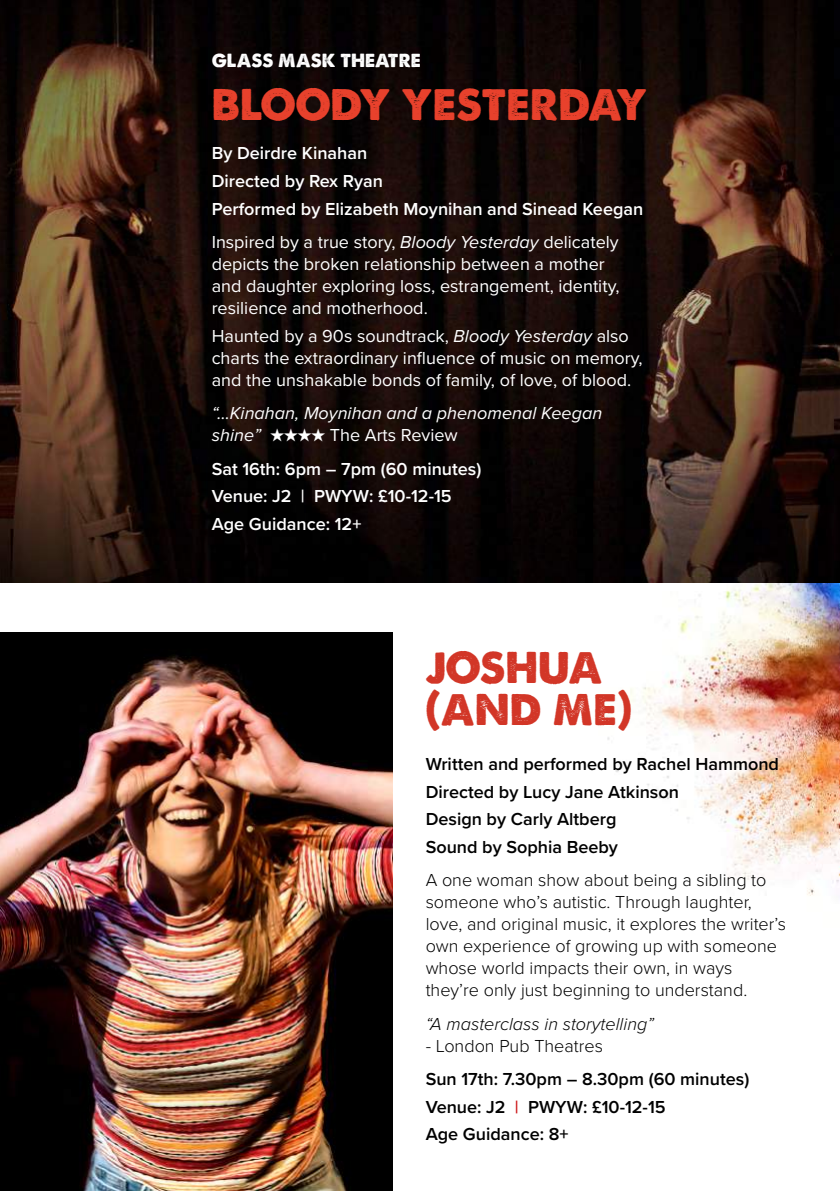
<style>
.page{position:relative;width:840px;height:1191px;background:#fff}
.page>*{position:absolute;margin:0;border:0;box-sizing:border-box;transform-origin:0 0}
.t1{font:42px "A Loveof Thunder";color:#e8412c}
.t2{font:42px/42px "A Loveof Thunder";color:#d23627}
.t3{font:18px/22px "Proxima Nova";color:#fff}
.t4{font:300 18px/22px "Proxima Nova";color:#000}
.t5{font:600 18px/27.6px "Proxima Nova";color:#000}
.t6{font:600 18px/27.6px "Proxima Nova";color:#fff}
.t7{font:italic 18px/22px "Proxima Nova";color:#fff}
.t8{font:italic 300 18px "Proxima Nova";color:#000}
.t9{font:18px "A Loveof Thunder";color:#fff}
.s1{font-style:italic}
.s2{font-weight:300;font-style:normal}
.s3{font-style:normal}
.s4{color:#cd1719}
</style>
<div class="page">
<img style="left:598px;top:582px;width:241px;height:314px">
<img style="left:0;top:0;width:839px;height:582px">
<img style="left:0;top:632px;width:392px;height:559px">
<p class="t9" style="left:211px;top:49px;width:210px">GLASS MASK THEATRE</p>
<h1 class="t1" style="left:211px;top:79px;width:436px">BLOODY YESTERDAY</h1>
<p class="t6" style="left:211px;top:139px;width:433px">By Deirdre Kinahan<br>Directed by Rex Ryan<br>Performed by Elizabeth Moynihan and Sinead Keegan</p>
<p class="t3" style="left:211px;top:230px;width:409px">Inspired by a true story, <span class="s1">Bloody Yesterday</span> delicately depicts the broken relationship between a mother and daughter exploring loss, estrangement, identity, resilience and motherhood.</p>
<p class="t3" style="left:211px;top:324px;width:432px">Haunted by a 90s soundtrack, <span class="s1">Bloody Yesterday</span> also charts the extraordinary influence of music on memory, and the unshakable bonds of family, of love, of blood.</p>
<p class="t7" style="left:211px;top:403px;width:392px">“…Kinahan, Moynihan and a phenomenal Keegan shine” <span class="s2">★★★★</span> <span class="s3">The Arts Review</span></p>
<p class="t6" style="left:211px;top:454px;width:271px">Sat 16th: 6pm – 7pm (60 minutes)<br>Venue: J2 | PWYW: £10-12-15<br>Age Guidance: 12+</p>
<h1 class="t2" style="left:425px;top:646px;width:207px">JOSHUA (AND ME)</h1>
<p class="t5" style="left:425px;top:749px;width:355px">Written and performed by Rachel Hammond<br>Directed by Lucy Jane Atkinson<br>Design by Carly Altberg<br>Sound by Sophia Beeby</p>
<p class="t4" style="left:425px;top:868px;width:362px">A one woman show about being a sibling to someone who’s autistic. Through laughter, love, and original music, it explores the writer’s own experience of growing up with someone whose world impacts their own, in ways they’re only just beginning to understand.</p>
<p class="t8" style="left:425px;top:1013px;width:229px">“A masterclass in storytelling”</p>
<p class="t4" style="left:425px;top:1033px;width:179px">- London Pub Theatres</p>
<p class="t5" style="left:425px;top:1064px;width:325px">Sun 17th: 7.30pm – 8.30pm (60 minutes)<br>Venue: J2 <span class="s4">|</span> PWYW: £10-12-15<br>Age Guidance: 8+</p>
</div>
